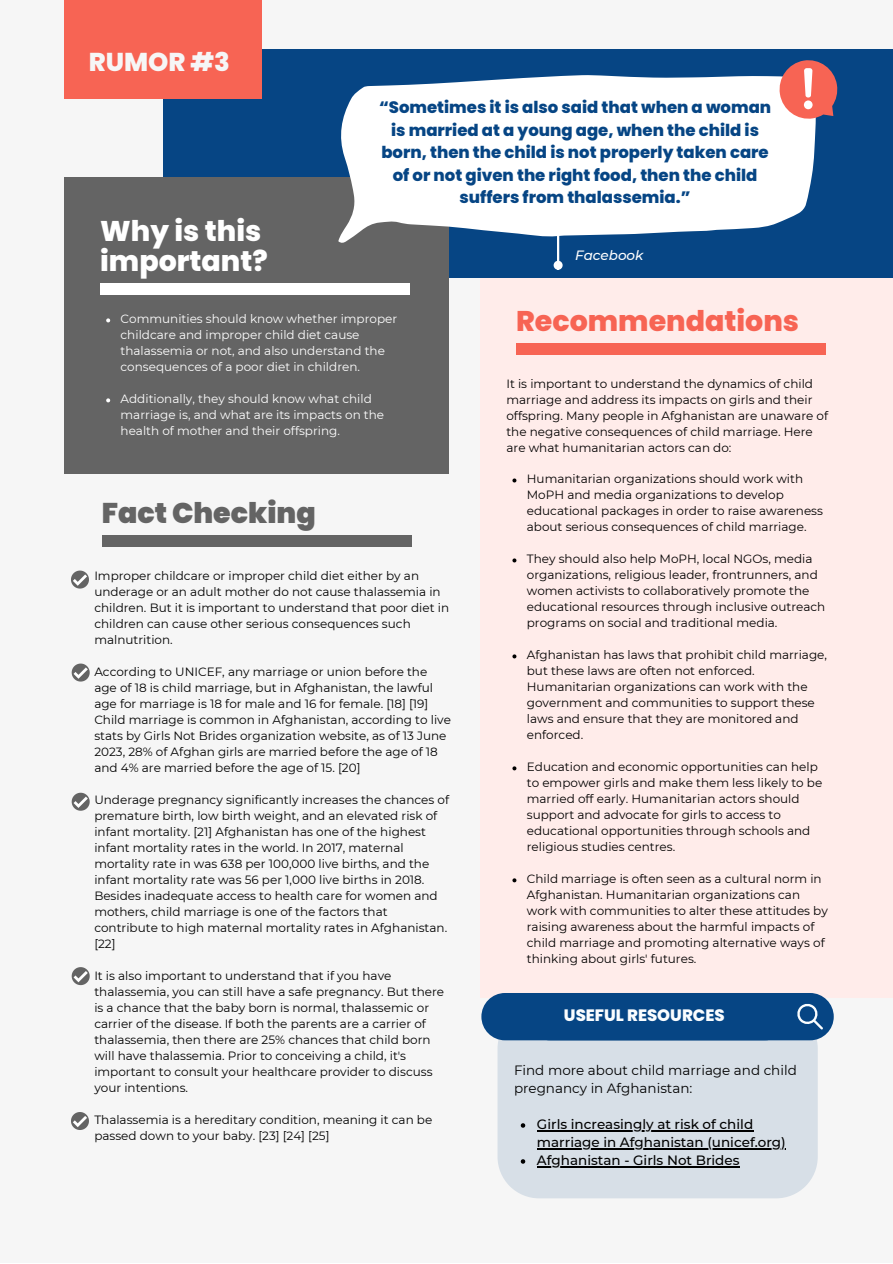
<style>
.page{position:relative;width:893px;height:1264px;background:#fff}
.page>*{position:absolute;margin:0;border:0;box-sizing:border-box;transform-origin:0 0}
.t1{font:800 28.5px/30.3px "Poppins";color:#fff}
.t2{font:800 28.5px "Poppins";color:#f76454}
.t3{font:900 28.5px "Poppins";color:#646464}
.t4{font:800 25.8px "Poppins";color:#f6f6f6}
.t5{font:800 16.5px/22.5px "Poppins";color:#064584;text-align:center}
.t6{font:800 16.5px "Poppins";color:#fafdff}
.t7{font:500 13.5px/18px "Montserrat";color:#000}
.t8{font:13.5px/18px "Montserrat";color:#000}
.t9{font:italic 500 13.5px "Montserrat";color:#fff}
.t10{font:12px/16px "Montserrat";color:#000}
.t11{font:12px/16px "Montserrat";color:#fff}
</style>
<div class="page">
<div style="left:0;top:0;width:892px;height:1262px;background:#f6f6f6"></div>
<div style="left:163px;top:50px;width:729px;height:228px;background:#064584"></div>
<div style="left:65px;top:0;width:197px;height:99px;background:#f76454"></div>
<hr style="left:557px;top:155px;width:2px;height:106px;background:#fff">
<div style="left:554px;top:262px;width:7px;height:7px;background:#fff;border-radius:50%"></div>
<div style="left:553px;top:261px;width:9px;height:9px;border:2px solid #fff;border-radius:50%"></div>
<div style="left:65px;top:177px;width:384px;height:297px;background:#646464"></div>
<svg style="left:338px;top:75px;width:478px;height:169px;background:#e0e6ed"></svg>
<svg style="left:777px;top:60px;width:61px;height:61px"></svg>
<div style="left:803px;top:100px;width:9px;height:9px;background:#fff;border-radius:50%"></div>
<svg style="left:106px;top:318px;width:4px;height:4px"></svg>
<svg style="left:106px;top:398px;width:4px;height:4px"></svg>
<div style="left:100px;top:283px;width:309px;height:11px;background:#fff"></div>
<div style="left:480px;top:278px;width:412px;height:720px;background:#ffecea"></div>
<div style="left:516px;top:343px;width:309px;height:11px;background:#f76454"></div>
<svg style="left:512px;top:478px;width:4px;height:4px"></svg>
<svg style="left:512px;top:558px;width:4px;height:4px"></svg>
<svg style="left:512px;top:654px;width:4px;height:4px"></svg>
<svg style="left:512px;top:766px;width:4px;height:4px"></svg>
<svg style="left:512px;top:878px;width:4px;height:4px"></svg>
<div style="left:102px;top:535px;width:309px;height:11px;background:#646464"></div>
<div style="left:497px;top:1039px;width:320px;height:159px;background:#d7dfe7"></div>
<div style="left:481px;top:993px;width:307px;height:47px;background:#064584;border-radius:24px"></div>
<div style="left:526px;top:993px;width:307px;height:47px;background:#064584;border-radius:24px"></div>
<svg style="left:797px;top:1003px;width:26px;height:26px"></svg>
<svg style="left:520px;top:1123px;width:5px;height:4px"></svg>
<hr style="left:537px;top:1129px;width:216px;height:2px;background:#000">
<hr style="left:537px;top:1147px;width:248px;height:2px;background:#000">
<svg style="left:520px;top:1159px;width:5px;height:4px"></svg>
<hr style="left:537px;top:1165px;width:202px;height:2px;background:#000">
<svg style="left:71px;top:570px;width:18px;height:18px"></svg>
<svg style="left:72px;top:663px;width:18px;height:18px"></svg>
<svg style="left:72px;top:792px;width:18px;height:18px"></svg>
<svg style="left:72px;top:967px;width:18px;height:18px"></svg>
<svg style="left:71px;top:1112px;width:18px;height:17px"></svg>
<p class="t4" style="left:89px;top:44px;width:143px">RUMOR #3</p>
<p class="t1" style="left:100px;top:216px;width:169px">Why is this important?</p>
<p class="t5" style="left:379px;top:96px;width:393px">“Sometimes it is also said that when a woman is married at a young age, when the child is born, then the child is not properly taken care of or not given the right food, then the child suffers from thalassemia.”</p>
<p class="t9" style="left:575px;top:246px;width:70px">Facebook</p>
<p class="t11" style="left:121px;top:311px;width:278px">Communities should know whether improper childcare and improper child diet cause thalassemia or not, and also understand the consequences of a poor diet in children.</p>
<p class="t11" style="left:121px;top:391px;width:265px">Additionally, they should know what child marriage is, and what are its impacts on the health of mother and their offspring.</p>
<p class="t3" style="left:102px;top:493px;width:215px">Fact Checking</p>
<p class="t10" style="left:94px;top:568px;width:356px">Improper childcare or improper child diet either by an underage or an adult mother do not cause thalassemia in children. But it is important to understand that poor diet in children can cause other serious consequences such malnutrition.</p>
<p class="t10" style="left:94px;top:664px;width:358px">According to UNICEF, any marriage or union before the age of 18 is child marriage, but in Afghanistan, the lawful age for marriage is 18 for male and 16 for female. [18] [19] Child marriage is common in Afghanistan, according to live stats by Girls Not Brides organization website, as of 13 June 2023, 28% of Afghan girls are married before the age of 18 and 4% are married before the age of 15. [20]</p>
<p class="t10" style="left:94px;top:792px;width:356px">Underage pregnancy significantly increases the chances of premature birth, low birth weight, and an elevated risk of infant mortality. [21] Afghanistan has one of the highest infant mortality rates in the world. In 2017, maternal mortality rate in was 638 per 100,000 live births, and the infant mortality rate was 56 per 1,000 live births in 2018.<br>Besides inadequate access to health care for women and mothers, child marriage is one of the factors that contribute to high maternal mortality rates in Afghanistan. [22]</p>
<p class="t10" style="left:94px;top:967px;width:351px">It is also important to understand that if you have thalassemia, you can still have a safe pregnancy. But there is a chance that the baby born is normal, thalassemic or carrier of the disease. If both the parents are a carrier of thalassemia, then there are 25% chances that child born will have thalassemia. Prior to conceiving a child, it's important to consult your healthcare provider to discuss your intentions.</p>
<p class="t10" style="left:94px;top:1111px;width:339px">Thalassemia is a hereditary condition, meaning it can be passed down to your baby. [23] [24] [25]</p>
<p class="t2" style="left:516px;top:301px;width:284px">Recommendations</p>
<p class="t10" style="left:506px;top:375px;width:323px">It is important to understand the dynamics of child marriage and address its impacts on girls and their offspring. Many people in Afghanistan are unaware of the negative consequences of child marriage. Here are what humanitarian actors can do:</p>
<p class="t10" style="left:527px;top:471px;width:297px">Humanitarian organizations should work with MoPH and media organizations to develop educational packages in order to raise awareness about serious consequences of child marriage.</p>
<p class="t10" style="left:527px;top:551px;width:300px">They should also help MoPH, local NGOs, media organizations, religious leader, frontrunners, and women activists to collaboratively promote the educational resources through inclusive outreach programs on social and traditional media.</p>
<p class="t10" style="left:527px;top:647px;width:302px">Afghanistan has laws that prohibit child marriage, but these laws are often not enforced.<br>Humanitarian organizations can work with the government and communities to support these laws and ensure that they are monitored and enforced.</p>
<p class="t10" style="left:527px;top:759px;width:297px">Education and economic opportunities can help to empower girls and make them less likely to be married off early. Humanitarian actors should support and advocate for girls to access to educational opportunities through schools and religious studies centres.</p>
<p class="t10" style="left:527px;top:871px;width:302px">Child marriage is often seen as a cultural norm in Afghanistan. Humanitarian organizations can work with communities to alter these attitudes by raising awareness about the harmful impacts of child marriage and promoting alternative ways of thinking about girls' futures.</p>
<p class="t6" style="left:564px;top:1003px;width:162px">USEFUL RESOURCES</p>
<p class="t8" style="left:514px;top:1061px;width:284px">Find more about child marriage and child pregnancy in Afghanistan:</p>
<p class="t7" style="left:537px;top:1114px;width:250px">Girls increasingly at risk of child marriage in Afghanistan (unicef.org)</p>
<p class="t7" style="left:537px;top:1150px;width:204px">Afghanistan - Girls Not Brides</p>
</div>
